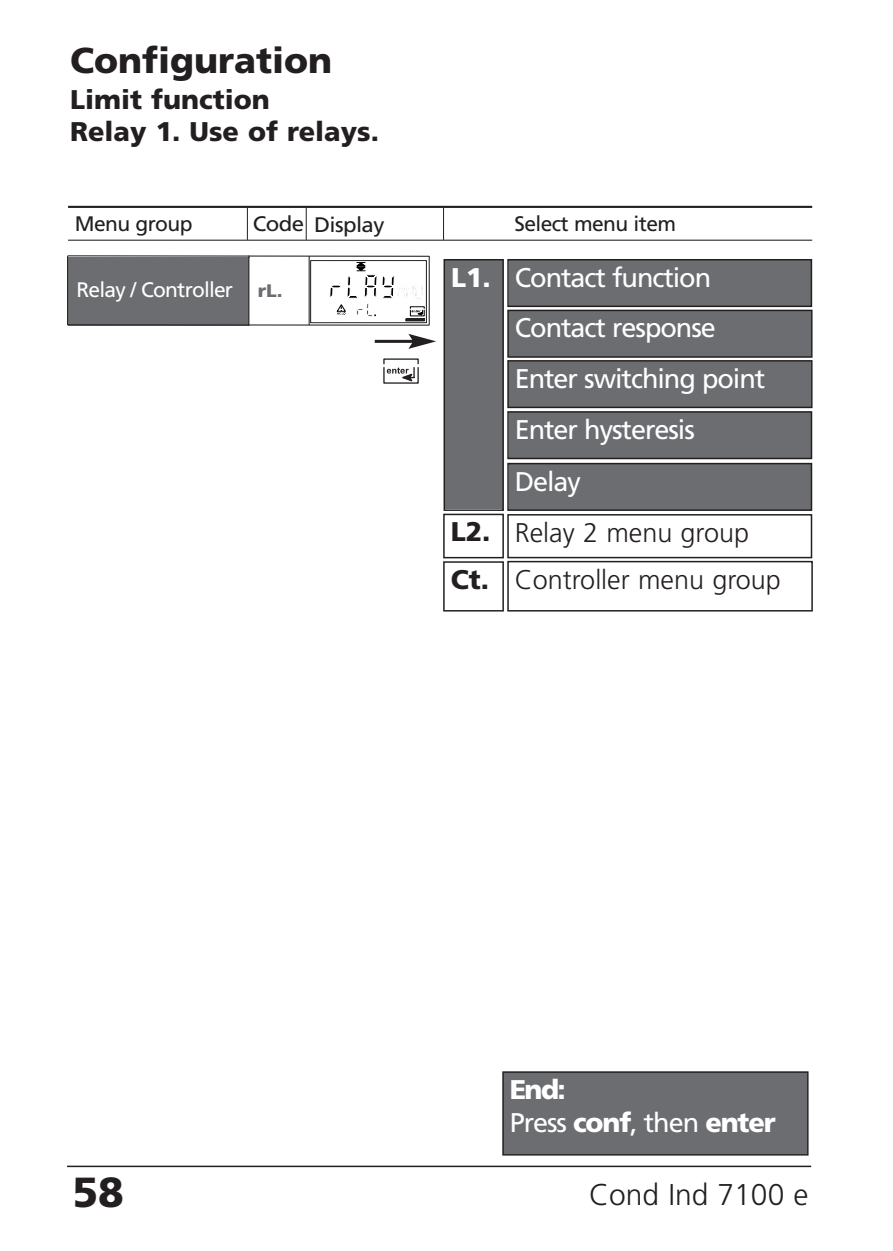
<style>
.page{position:relative;width:893px;height:1251px;background:#fff}
.page>*{position:absolute;margin:0;border:0;box-sizing:border-box;transform-origin:0 0}
.t1{font:900 42px "Frutiger";color:#231f20}
.t2{font:900 36px "Frutiger";color:#231f20}
.t3{font:300 30px "Frutiger";color:#231f20}
.t4{font:27px/51px "Frutiger";letter-spacing:-.04em;color:#fff}
.t5{font:900 27px/32.4px "Frutiger";color:#231f20}
.t6{font:300 27px/46.8px "Frutiger";color:#231f20}
.t7{font:900 27px/32.4px "Frutiger";color:#fff}
.t8{font:21px "Frutiger";letter-spacing:-.03em;color:#231f20}
.t9{font:21px "Frutiger";letter-spacing:-.04em;color:#fff}
.t10{font:21px "Frutiger";letter-spacing:-.03em;color:#231f20;scale:1.06 1}
.s1{font-weight:900;font-size:18px;color:#6c6d70}
.s2{font-weight:400}
</style>
<div class="page">
<hr style="left:67px;top:1165px;width:744px;height:1px;background:#231f20">
<div style="left:509px;top:260px;width:302px;height:45px;background:#6c6d70"></div>
<div style="left:507px;top:259px;width:305px;height:48px;border:2px solid #231f20"></div>
<div style="left:509px;top:311px;width:302px;height:45px;background:#6c6d70"></div>
<div style="left:507px;top:309px;width:305px;height:48px;border:2px solid #231f20"></div>
<div style="left:509px;top:361px;width:302px;height:45px;background:#6c6d70"></div>
<div style="left:507px;top:360px;width:305px;height:48px;border:2px solid #231f20"></div>
<div style="left:509px;top:412px;width:302px;height:45px;background:#6c6d70"></div>
<div style="left:507px;top:411px;width:305px;height:48px;border:2px solid #231f20"></div>
<div style="left:509px;top:464px;width:302px;height:45px;background:#6c6d70"></div>
<div style="left:507px;top:463px;width:305px;height:48px;border:2px solid #231f20"></div>
<div style="left:507px;top:514px;width:305px;height:44px;border:2px solid #231f20"></div>
<div style="left:507px;top:560px;width:306px;height:51px;border:2px solid #231f20"></div>
<div style="left:445px;top:260px;width:57px;height:249px;background:#6c6d70"></div>
<div style="left:444px;top:259px;width:60px;height:252px;border:2px solid #231f20"></div>
<div style="left:443px;top:513px;width:61px;height:45px;border:2px solid #231f20"></div>
<div style="left:443px;top:561px;width:61px;height:50px;border:2px solid #231f20"></div>
<div style="left:310px;top:260px;width:117px;height:63px;border:1px solid #231f20"></div>
<svg style="left:330px;top:262px;width:95px;height:59px"></svg>
<div style="left:68px;top:257px;width:181px;height:68px;background:#6c6d70"></div>
<hr style="left:68px;top:206px;width:744px;height:2px;background:#231f20">
<hr style="left:68px;top:239px;width:744px;height:2px;background:#231f20">
<hr style="left:247px;top:208px;width:1px;height:32px;background:#231f20">
<hr style="left:306px;top:208px;width:1px;height:32px;background:#231f20">
<hr style="left:443px;top:208px;width:1px;height:32px;background:#231f20">
<div style="left:383px;top:358px;width:36px;height:25px;border:1px solid #231f20"></div>
<hr style="left:382px;top:364px;width:38px;height:3px;background:#fff">
<svg style="left:387px;top:367px;width:28px;height:15px"></svg>
<hr style="left:375px;top:340px;width:39px;height:3px;background:#231f20">
<svg style="left:408px;top:334px;width:28px;height:15px"></svg>
<hr style="left:68px;top:255px;width:361px;height:2px;background:#231f20">
<hr style="left:68px;top:324px;width:361px;height:1px;background:#231f20">
<hr style="left:248px;top:255px;width:1px;height:70px;background:#231f20">
<hr style="left:309px;top:256px;width:1px;height:69px;background:#231f20">
<hr style="left:429px;top:256px;width:1px;height:69px;background:#231f20">
<hr style="left:67px;top:256px;width:1px;height:69px;background:#231f20">
<div style="left:504px;top:1072px;width:303px;height:81px;background:#6c6d70"></div>
<div style="left:502px;top:1071px;width:306px;height:84px;border:2px solid #231f20"></div>
<h2 class="t2" style="left:70px;top:46px;width:264px">Configuration</h2>
<p class="t5" style="left:70px;top:85px;width:310px">Limit function<br>Relay 1. Use of relays.</p>
<p class="t8" style="left:75px;top:215px;width:119px">Menu group</p>
<p class="t10" style="left:253px;top:216px;width:126px">Code Display</p>
<p class="t8" style="left:515px;top:215px;width:163px">Select menu item</p>
<p class="t9" style="left:77px;top:281px;width:208px">Relay / Controller <span class="s1">rL.</span></p>
<p class="t7" style="left:451px;top:263px;width:41px">L1.</p>
<p class="t5" style="left:451px;top:510px;width:41px;line-height:47.7px">L2.<br>Ct.</p>
<p class="t4" style="left:515px;top:254px;width:252px">Contact function<br>Contact response<br>Enter switching point<br>Enter hysteresis<br>Delay</p>
<p class="t6" style="left:515px;top:511px;width:268px">Relay 2 menu group<br>Controller menu group</p>
<p class="t7" style="left:510px;top:1075px;width:267px">End:<br><span class="s2">Press</span> conf<span class="s2">, then</span> enter</p>
<h1 class="t1" style="left:73px;top:1175px;width:53px">58</h1>
<p class="t3" style="left:589px;top:1181px;width:221px">Cond Ind 7100 e</p>
</div>
